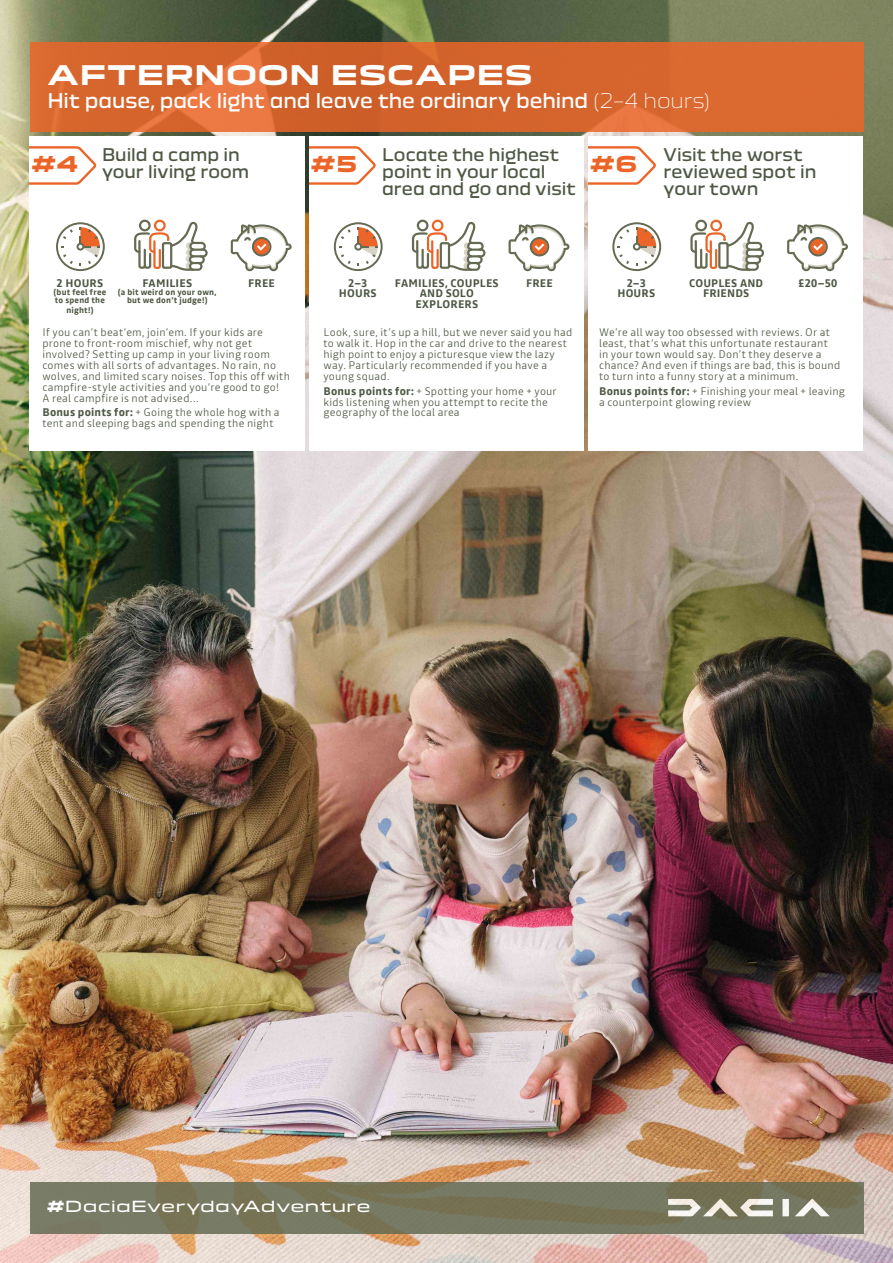
<style>
.page{position:relative;width:893px;height:1263px;background:#fff}
.page>*{position:absolute;margin:0;border:0;box-sizing:border-box;transform-origin:0 0}
.t1{font:700 26.4px "Dacia Block Extended";letter-spacing:-.005em;color:#fff}
.t2{font:700 21.45px "Dacia Block Extended";color:#ec6528}
.t3{font:19.8px "Dacia Block";letter-spacing:-.005em;color:#fff}
.t4{font:17.1px/17.1px "Dacia Block";color:#4e5844}
.t5{font:15px "Dacia Block Extended";letter-spacing:.005em;color:#fff}
.t6{font:300 10.95px/10.9px "Read";letter-spacing:.02em;color:#4e5844}
.t7{font:700 10.95px/10.9px "Read";letter-spacing:.015em;color:#4e5844;text-align:center}
.t8{font:700 8.25px/8.2px "Read";letter-spacing:.025em;color:#4e5844;text-align:center}
.s1{font-weight:300}
.s2{font-weight:700}
</style>
<div class="page">
<img style="left:0;top:0;width:893px;height:1263px">
<svg style="left:30px;top:43px;width:833px;height:89px;background:#d7662e"></svg>
<div style="left:588px;top:136px;width:275px;height:315px;background:#fff"></div>
<svg style="left:787px;top:224px;width:61px;height:47px"></svg>
<svg style="left:612px;top:222px;width:49px;height:49px"></svg>
<svg style="left:690px;top:220px;width:74px;height:51px"></svg>
<svg style="left:588px;top:146px;width:68px;height:39px"></svg>
<div style="left:309px;top:136px;width:275px;height:315px;background:#fff"></div>
<svg style="left:509px;top:224px;width:60px;height:47px"></svg>
<svg style="left:334px;top:222px;width:49px;height:49px"></svg>
<svg style="left:411px;top:220px;width:75px;height:51px"></svg>
<svg style="left:309px;top:146px;width:67px;height:39px"></svg>
<div style="left:30px;top:136px;width:275px;height:315px;background:#fff"></div>
<svg style="left:231px;top:224px;width:61px;height:47px"></svg>
<svg style="left:56px;top:222px;width:49px;height:49px"></svg>
<svg style="left:134px;top:220px;width:74px;height:51px"></svg>
<svg style="left:30px;top:146px;width:67px;height:39px"></svg>
<div style="left:30px;top:1182px;width:833px;height:51px;background:linear-gradient(to right,#787960,#75755b)"></div>
<svg style="left:668px;top:1199px;width:162px;height:17px"></svg>
<p class="t1" style="left:47px;top:60px;width:487px">AFTERNOON ESCAPES</p>
<p class="t3" style="left:47px;top:84px;width:664px">Hit pause, pack light and leave the ordinary behind <span class="s1">(2–4 hours)</span></p>
<p class="t4" style="left:663px;top:147px;width:154px">Visit the worst reviewed spot in your town</p>
<p class="t4" style="left:102px;top:147px;width:149px">Build a camp in your living room</p>
<p class="t4" style="left:382px;top:147px;width:195px">Locate the highest point in your local area and go and visit</p>
<p class="t2" style="left:590px;top:152px;width:49px">#6</p>
<p class="t2" style="left:31px;top:152px;width:48px">#4</p>
<p class="t2" style="left:310px;top:152px;width:49px">#5</p>
<p class="t7" style="left:57px;top:277px;width:48px">2 HOURS</p>
<p class="t8" style="left:54px;top:288px;width:54px;text-align:left">(but feel free to spend the</p>
<p class="t8" style="left:66px;top:306px;width:29px">night!)</p>
<p class="t7" style="left:142px;top:277px;width:51px">FAMILIES</p>
<p class="t8" style="left:118px;top:288px;width:100px">(a bit weird on your own, but we don’t judge!)</p>
<p class="t7" style="left:248px;top:277px;width:28px">FREE</p>
<p class="t7" style="left:339px;top:277px;width:39px">2–3<br>HOURS</p>
<p class="t7" style="left:526px;top:277px;width:28px">FREE</p>
<p class="t7" style="left:395px;top:277px;width:105px">FAMILIES, COUPLES<br>AND SOLO<br>EXPLORERS</p>
<p class="t7" style="left:617px;top:277px;width:39px">2–3<br>HOURS</p>
<p class="t7" style="left:799px;top:277px;width:40px">£20–50</p>
<p class="t7" style="left:689px;top:277px;width:76px">COUPLES AND<br>FRIENDS</p>
<p class="t6" style="left:42px;top:327px;width:249px">If you can’t beat’em, join’em. If your kids are prone to front-room mischief, why not get involved? Setting up camp in your living room comes with all sorts of advantages. No rain, no wolves, and limited scary noises. Top this off with campfire-style activities and you’re good to go!<br>A real campfire is not advised...</p>
<p class="t6" style="left:42px;top:407px;width:239px"><span class="s2">Bonus points for:</span> + Going the whole hog with a tent and sleeping bags and spending the night</p>
<p class="t6" style="left:323px;top:327px;width:251px">Look, sure, it’s up a hill, but we never said you had to walk it. Hop in the car and drive to the nearest high point to enjoy a picturesque view the lazy way. Particularly recommended if you have a young squad.</p>
<p class="t6" style="left:323px;top:385px;width:235px"><span class="s2">Bonus points for:</span> + Spotting your home + your kids listening when you attempt to recite the geography of the local area</p>
<p class="t6" style="left:599px;top:327px;width:243px">We’re all way too obsessed with reviews. Or at least, that’s what this unfortunate restaurant<br>in your town would say. Don’t they deserve a chance? And even if things are bad, this is bound to turn into a funny story at a minimum.</p>
<p class="t6" style="left:599px;top:385px;width:247px"><span class="s2">Bonus points for:</span> + Finishing your meal + leaving a counterpoint glowing review</p>
<p class="t5" style="left:47px;top:1195px;width:325px"><span class="s2">#</span>DaciaEverydayAdventure</p>
</div>
